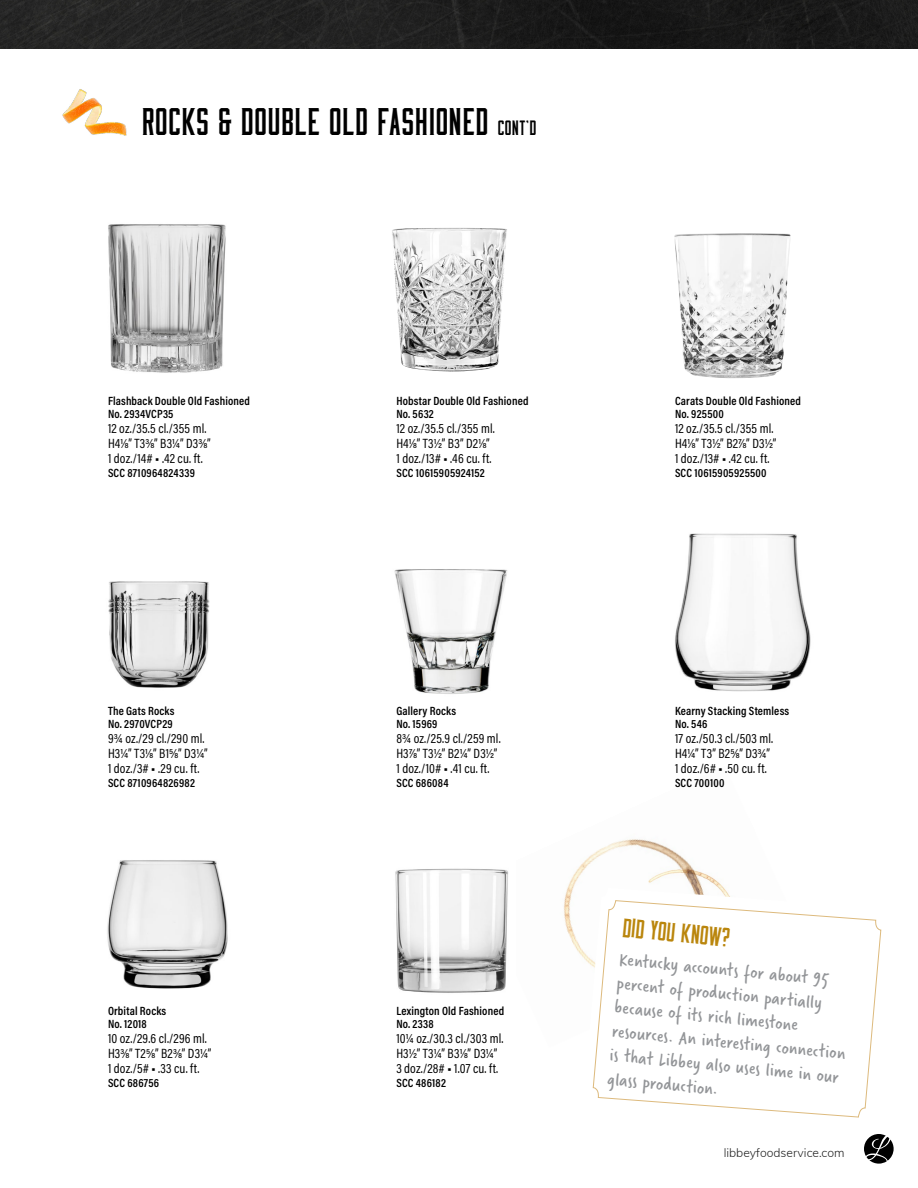
<style>
.page{position:relative;width:918px;height:1188px;background:#fff}
.page>*{position:absolute;margin:0;border:0;box-sizing:border-box;transform-origin:0 0}
.t1{font:39px "Moonshiner Round";letter-spacing:.015em;color:#000}
.t2{font:27px "Moonshiner Round";color:#ba860d}
.Pull_Quote{font:19.5px/24px "Verveine";color:#939598}
.Product_Info_2{font:13.5px "Acumin Pro Cond";letter-spacing:.01em;color:#000}
.Product_Info{font:600 12px "Acumin Pro Cond";letter-spacing:.015em;color:#000}
.t3{font:300 12px "Muli";color:#212121}
.s1{font-size:21px}
</style>
<div class="page">
<img style="left:563px;top:845px;width:46px;height:113px">
<img style="left:609px;top:839px;width:115px;height:49px">
<svg style="left:584px;top:888px;width:298px;height:200px"></svg>
<svg style="left:593px;top:900px;width:288px;height:218px"></svg>
<img style="left:394px;top:569px;width:114px;height:125px">
<img style="left:675px;top:533px;width:136px;height:159px">
<img style="left:108px;top:581px;width:102px;height:107px">
<img style="left:674px;top:233px;width:117px;height:145px">
<img style="left:108px;top:224px;width:118px;height:149px">
<img style="left:395px;top:868px;width:113px;height:125px">
<img style="left:107px;top:860px;width:121px;height:129px">
<img style="left:392px;top:228px;width:115px;height:144px">
<img style="left:0;top:0;width:918px;height:49px">
<img style="left:62px;top:89px;width:65px;height:47px">
<svg style="left:864px;top:1134px;width:30px;height:30px"></svg>
<h2 class="t1" style="left:142px;top:105px;width:396px">ROCKS &amp; DOUBLE OLD FASHIONED <span class="s1">CONT’D</span></h2>
<p class="Product_Info" style="left:108px;top:393px;width:143px">Flashback Double Old Fashioned</p>
<p class="Product_Info" style="left:108px;top:406px;width:67px">No. 2934VCP35</p>
<p class="Product_Info_2" style="left:108px;top:420px;width:100px">12 oz./35.5 cl./355 ml.</p>
<p class="Product_Info_2" style="left:108px;top:435px;width:104px">H4⅛” T3⅜” B3¼” D3⅜”</p>
<p class="Product_Info_2" style="left:108px;top:450px;width:96px">1 doz./14# ■ .42 cu. ft.</p>
<p class="Product_Info" style="left:108px;top:465px;width:88px">SCC 8710964824339</p>
<p class="Product_Info" style="left:108px;top:703px;width:68px">The Gats Rocks</p>
<p class="Product_Info" style="left:108px;top:716px;width:66px">No. 2970VCP29</p>
<p class="Product_Info_2" style="left:108px;top:730px;width:98px">9¾ oz./29 cl./290 ml.</p>
<p class="Product_Info_2" style="left:108px;top:745px;width:101px">H3¼” T3⅛” B1⅝” D3¼”</p>
<p class="Product_Info_2" style="left:108px;top:760px;width:93px">1 doz./3# ■ .29 cu. ft.</p>
<p class="Product_Info" style="left:108px;top:775px;width:88px">SCC 8710964826982</p>
<p class="Product_Info" style="left:108px;top:1003px;width:60px">Orbital Rocks</p>
<p class="Product_Info" style="left:108px;top:1016px;width:40px">No. 12018</p>
<p class="Product_Info_2" style="left:108px;top:1030px;width:100px">10 oz./29.6 cl./296 ml.</p>
<p class="Product_Info_2" style="left:108px;top:1045px;width:105px">H3⅜” T2⅝” B2⅜” D3¼”</p>
<p class="Product_Info_2" style="left:108px;top:1060px;width:93px">1 doz./5# ■ .33 cu. ft.</p>
<p class="Product_Info" style="left:108px;top:1075px;width:53px">SCC 686756</p>
<p class="Product_Info" style="left:396px;top:393px;width:134px">Hobstar Double Old Fashioned</p>
<p class="Product_Info" style="left:396px;top:406px;width:39px">No. 5632</p>
<p class="Product_Info_2" style="left:396px;top:420px;width:100px">12 oz./35.5 cl./355 ml.</p>
<p class="Product_Info_2" style="left:396px;top:435px;width:95px">H4⅛” T3½” B3” D2⅛”</p>
<p class="Product_Info_2" style="left:396px;top:450px;width:97px">1 doz./13# ■ .46 cu. ft.</p>
<p class="Product_Info" style="left:396px;top:465px;width:90px">SCC 10615905924152</p>
<p class="Product_Info" style="left:675px;top:393px;width:127px">Carats Double Old Fashioned</p>
<p class="Product_Info" style="left:675px;top:406px;width:50px">No. 925500</p>
<p class="Product_Info_2" style="left:675px;top:420px;width:100px">12 oz./35.5 cl./355 ml.</p>
<p class="Product_Info_2" style="left:675px;top:435px;width:103px">H4⅛” T3½” B2⅞” D3½”</p>
<p class="Product_Info_2" style="left:675px;top:450px;width:96px">1 doz./13# ■ .42 cu. ft.</p>
<p class="Product_Info" style="left:675px;top:465px;width:93px">SCC 10615905925500</p>
<p class="Product_Info" style="left:396px;top:703px;width:61px">Gallery Rocks</p>
<p class="Product_Info" style="left:396px;top:716px;width:43px">No. 15969</p>
<p class="Product_Info_2" style="left:396px;top:730px;width:106px">8¾ oz./25.9 cl./259 ml.</p>
<p class="Product_Info_2" style="left:396px;top:745px;width:103px">H3⅞” T3½” B2¼” D3½”</p>
<p class="Product_Info_2" style="left:396px;top:760px;width:95px">1 doz./10# ■ .41 cu. ft.</p>
<p class="Product_Info" style="left:396px;top:775px;width:54px">SCC 686084</p>
<p class="Product_Info" style="left:396px;top:1003px;width:109px">Lexington Old Fashioned</p>
<p class="Product_Info" style="left:396px;top:1016px;width:39px">No. 2338</p>
<p class="Product_Info_2" style="left:396px;top:1030px;width:109px">10¼ oz./30.3 cl./303 ml.</p>
<p class="Product_Info_2" style="left:396px;top:1045px;width:102px">H3½” T3¼” B3⅛” D3¼”</p>
<p class="Product_Info_2" style="left:396px;top:1060px;width:103px">3 doz./28# ■ 1.07 cu. ft.</p>
<p class="Product_Info" style="left:396px;top:1075px;width:51px">SCC 486182</p>
<p class="Product_Info" style="left:675px;top:703px;width:116px">Kearny Stacking Stemless</p>
<p class="Product_Info" style="left:675px;top:716px;width:34px">No. 546</p>
<p class="Product_Info_2" style="left:675px;top:730px;width:100px">17 oz./50.3 cl./503 ml.</p>
<p class="Product_Info_2" style="left:675px;top:745px;width:96px">H4¼” T3” B2⅝” D3¾”</p>
<p class="Product_Info_2" style="left:675px;top:760px;width:93px">1 doz./6# ■ .50 cu. ft.</p>
<p class="Product_Info" style="left:675px;top:775px;width:51px">SCC 700100</p>
<h5 class="t2" style="left:623px;top:916px;width:109px;rotate:5deg">DID YOU KNOW?</h5>
<p class="Pull_Quote" style="left:621px;top:946px;width:236px;rotate:6deg">Kentucky accounts for about 95 percent of production partially because of its rich limestone resources. An interesting connection is that Libbey also uses lime in our glass production.</p>
<p class="t3" style="left:724px;top:1144px;width:122px">libbeyfoodservice.com</p>
</div>
